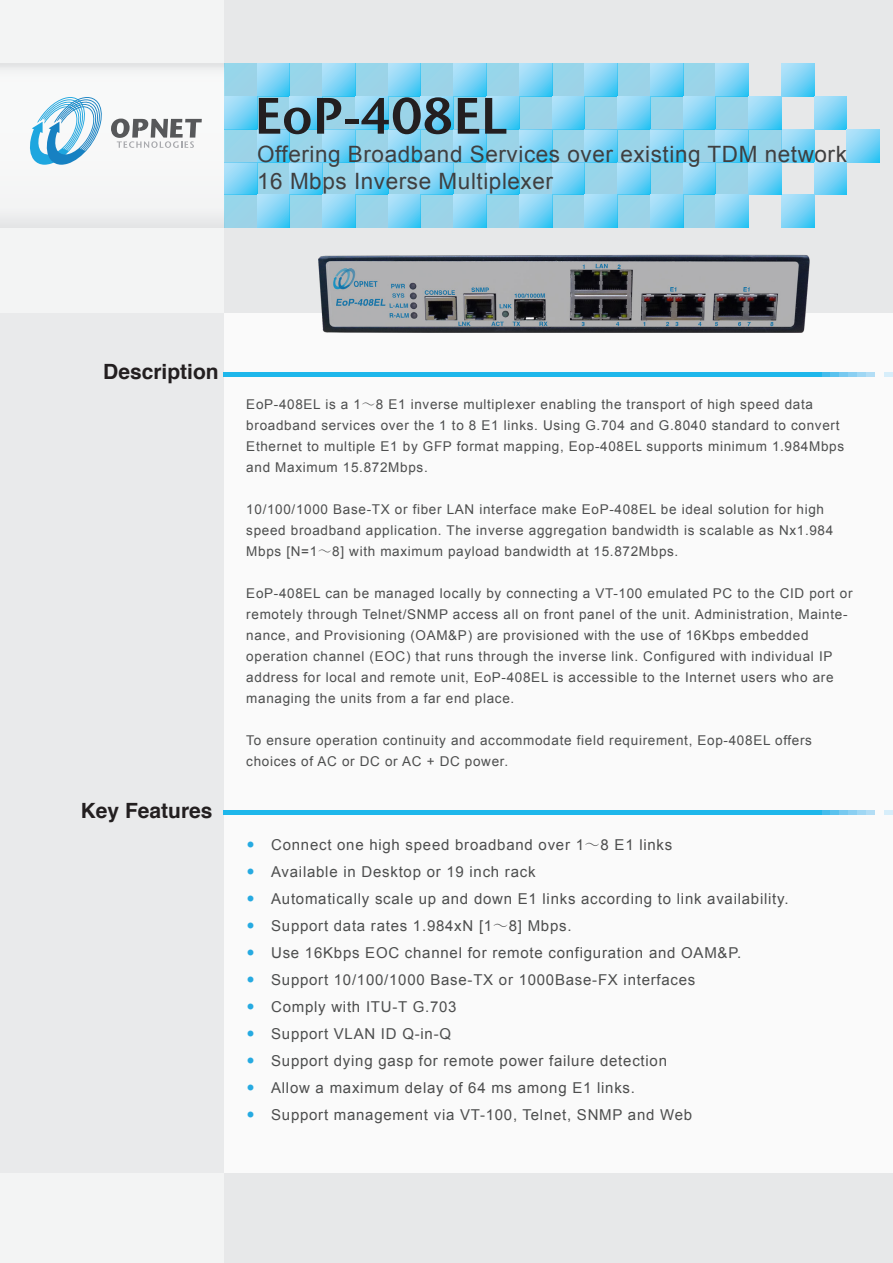
<style>
.page{position:relative;width:893px;height:1263px;background:#f3f4f4}
.page>*{position:absolute;margin:0;border:0;box-sizing:border-box;transform-origin:0 0}
.t1{font:51px "Stone Sans Sem ITCTT Semi";color:#231f20}
.t2{font:22.5px/27px "Arial";letter-spacing:.025em;color:#3f3f40}
.t3{font:700 21px "Helvetica";color:#231f20}
.t4{font:15px/27px "Arial";letter-spacing:.05em;color:#4d4e4e}
.t5{font:13.5px/21px "Arial";letter-spacing:.05em;color:#4d4e4e}
.s1{font-family:"Adobe Ming Std";font-weight:300}
</style>
<div class="page">
<div style="left:224px;top:0;width:669px;height:1263px;background:#e7e8e9"></div>
<div style="left:0;top:313px;width:224px;height:860px;background:#e7e8e9"></div>
<div style="left:224px;top:313px;width:669px;height:860px;background:#fff"></div>
<div style="left:0;top:64px;width:224px;height:164px;background:linear-gradient(to bottom,#f9fafa,#f1f1f2)"></div>
<svg style="left:111px;top:119px;width:91px;height:29px"></svg>
<svg style="left:29px;top:97px;width:74px;height:68px"></svg>
<div style="left:224px;top:372px;width:597px;height:5px;background:#1eb7eb"></div>
<div style="left:821px;top:372px;width:9px;height:5px;background:#44bcec"></div>
<div style="left:830px;top:372px;width:9px;height:5px;background:#59c2ee"></div>
<div style="left:839px;top:372px;width:9px;height:5px;background:#77c9f0"></div>
<div style="left:848px;top:372px;width:9px;height:5px;background:#8acff2"></div>
<div style="left:857px;top:372px;width:9px;height:5px;background:#9fd7f4"></div>
<div style="left:866px;top:372px;width:9px;height:5px;background:#b2ddf5"></div>
<div style="left:884px;top:372px;width:9px;height:5px;background:#d7eefa"></div>
<hr style="left:224px;top:811px;width:597px;height:4px;background:#1eb7eb">
<svg style="left:821px;top:811px;width:54px;height:4px"></svg>
<svg style="left:884px;top:811px;width:9px;height:4px"></svg>
<div style="left:224px;top:64px;width:33px;height:33px;background:#9ad4e9"></div>
<svg style="left:224px;top:97px;width:33px;height:32px"></svg>
<svg style="left:224px;top:162px;width:33px;height:33px"></svg>
<div style="left:224px;top:129px;width:33px;height:33px;background:#9ad4e9"></div>
<div style="left:224px;top:195px;width:33px;height:33px;background:#9ad4e9"></div>
<svg style="left:257px;top:64px;width:33px;height:33px"></svg>
<svg style="left:257px;top:129px;width:33px;height:33px"></svg>
<div style="left:257px;top:97px;width:33px;height:32px;background:#9ad4e9"></div>
<div style="left:257px;top:162px;width:33px;height:33px;background:#9ad4e9"></div>
<svg style="left:257px;top:195px;width:31px;height:33px"></svg>
<div style="left:290px;top:64px;width:33px;height:33px;background:#9ad4e9"></div>
<svg style="left:290px;top:97px;width:33px;height:32px"></svg>
<div style="left:290px;top:129px;width:33px;height:33px;background:#97d5ea"></div>
<svg style="left:323px;top:64px;width:32px;height:33px"></svg>
<div style="left:323px;top:129px;width:32px;height:33px;background:linear-gradient(to right,#b5e3f9,#80d4f6)"></div>
<div style="left:323px;top:97px;width:32px;height:32px;background:#9ad4e9"></div>
<div style="left:355px;top:64px;width:33px;height:33px;background:#9ad4e9"></div>
<svg style="left:355px;top:97px;width:33px;height:32px"></svg>
<div style="left:355px;top:129px;width:33px;height:33px;background:#97d5ea"></div>
<svg style="left:388px;top:64px;width:33px;height:33px"></svg>
<svg style="left:388px;top:129px;width:33px;height:7px"></svg>
<div style="left:388px;top:97px;width:33px;height:32px;background:#9ad4e9"></div>
<div style="left:421px;top:64px;width:33px;height:33px;background:#9ad4e9"></div>
<svg style="left:421px;top:97px;width:33px;height:32px"></svg>
<div style="left:421px;top:129px;width:33px;height:33px;background:#97d5ea"></div>
<svg style="left:454px;top:64px;width:32px;height:33px"></svg>
<div style="left:454px;top:129px;width:32px;height:33px;background:linear-gradient(to right,#b5e3f9,#80d4f6)"></div>
<div style="left:454px;top:97px;width:32px;height:32px;background:#9ad4e9"></div>
<div style="left:486px;top:64px;width:33px;height:33px;background:#9ad4e9"></div>
<svg style="left:486px;top:97px;width:33px;height:32px"></svg>
<div style="left:486px;top:129px;width:33px;height:33px;background:#97d5ea"></div>
<svg style="left:519px;top:64px;width:33px;height:33px"></svg>
<svg style="left:519px;top:129px;width:33px;height:7px"></svg>
<div style="left:519px;top:97px;width:33px;height:32px;background:#9ad4e9"></div>
<div style="left:552px;top:64px;width:33px;height:33px;background:#9ad4e9"></div>
<svg style="left:552px;top:97px;width:33px;height:32px"></svg>
<div style="left:552px;top:129px;width:33px;height:33px;background:#97d5ea"></div>
<svg style="left:585px;top:64px;width:33px;height:33px"></svg>
<svg style="left:585px;top:129px;width:33px;height:7px"></svg>
<div style="left:585px;top:97px;width:33px;height:32px;background:#9ad4e9"></div>
<div style="left:618px;top:64px;width:32px;height:33px;background:#9ad4e9"></div>
<svg style="left:618px;top:97px;width:32px;height:32px"></svg>
<div style="left:618px;top:129px;width:32px;height:33px;background:#97d5ea"></div>
<svg style="left:650px;top:64px;width:33px;height:33px"></svg>
<svg style="left:650px;top:129px;width:33px;height:7px"></svg>
<div style="left:650px;top:97px;width:33px;height:32px;background:#9ad4e9"></div>
<div style="left:683px;top:64px;width:33px;height:33px;background:#9ad4e9"></div>
<svg style="left:683px;top:97px;width:33px;height:32px"></svg>
<div style="left:683px;top:129px;width:33px;height:33px;background:#97d5ea"></div>
<svg style="left:716px;top:64px;width:33px;height:33px"></svg>
<svg style="left:716px;top:129px;width:33px;height:7px"></svg>
<div style="left:716px;top:97px;width:33px;height:32px;background:#9ad4e9"></div>
<svg style="left:781px;top:64px;width:33px;height:33px"></svg>
<svg style="left:781px;top:129px;width:33px;height:7px"></svg>
<svg style="left:749px;top:97px;width:32px;height:32px"></svg>
<div style="left:749px;top:129px;width:32px;height:33px;background:#97d5ea"></div>
<svg style="left:814px;top:97px;width:33px;height:32px"></svg>
<svg style="left:820px;top:162px;width:27px;height:33px"></svg>
<svg style="left:847px;top:129px;width:33px;height:33px"></svg>
<img style="left:288px;top:136px;width:532px;height:197px">
<h1 class="t1" style="left:255px;top:73px;width:254px">EoP-408EL</h1>
<h2 class="t2" style="left:257px;top:141px;width:591px">Offering Broadband Services over existing TDM network<br>16 Mbps Inverse Multiplexer</h2>
<h3 class="t3" style="left:103px;top:355px;width:117px">Description</h3>
<h3 class="t3" style="left:81px;top:794px;width:133px">Key Features</h3>
<p class="t5" style="left:246px;top:394px;width:599px">EoP-408EL is a 1<span class="s1">∼</span>8 E1 inverse multiplexer enabling the transport of high speed data broadband services over the 1 to 8 E1 links. Using G.704 and G.8040 standard to convert Ethernet to multiple E1 by GFP format mapping, Eop-408EL supports minimum 1.984Mbps and Maximum 15.872Mbps.</p>
<p class="t5" style="left:246px;top:499px;width:588px">10/100/1000 Base-TX or fiber LAN interface make EoP-408EL be ideal solution for high speed broadband application. The inverse aggregation bandwidth is scalable as Nx1.984<br>Mbps [N=1<span class="s1">∼</span>8] with maximum payload bandwidth at 15.872Mbps.</p>
<p class="t5" style="left:246px;top:583px;width:608px">EoP-408EL can be managed locally by connecting a VT-100 emulated PC to the CID port or remotely through Telnet/SNMP access all on front panel of the unit. Administration, Mainte&shy;nance, and Provisioning (OAM&amp;P) are provisioned with the use of 16Kbps embedded operation channel (EOC) that runs through the inverse link. Configured with individual IP address for local and remote unit, EoP-408EL is accessible to the Internet users who are managing the units from a far end place.</p>
<p class="t5" style="left:246px;top:730px;width:567px">To ensure operation continuity and accommodate field requirement, Eop-408EL offers choices of AC or DC or AC + DC power.</p>
<p class="t4" style="left:271px;top:831px;width:519px">Connect one high speed broadband over 1<span class="s1">∼</span>8 E1 links<br>Available in Desktop or 19 inch rack<br>Automatically scale up and down E1 links according to link availability.<br>Support data rates 1.984xN [1<span class="s1">∼</span>8] Mbps.<br>Use 16Kbps EOC channel for remote configuration and OAM&amp;P.<br>Support 10/100/1000 Base-TX or 1000Base-FX interfaces<br>Comply with ITU-T G.703<br>Support VLAN ID Q-in-Q<br>Support dying gasp for remote power failure detection<br>Allow a maximum delay of 64 ms among E1 links.<br>Support management via VT-100, Telnet, SNMP and Web</p>
</div>
